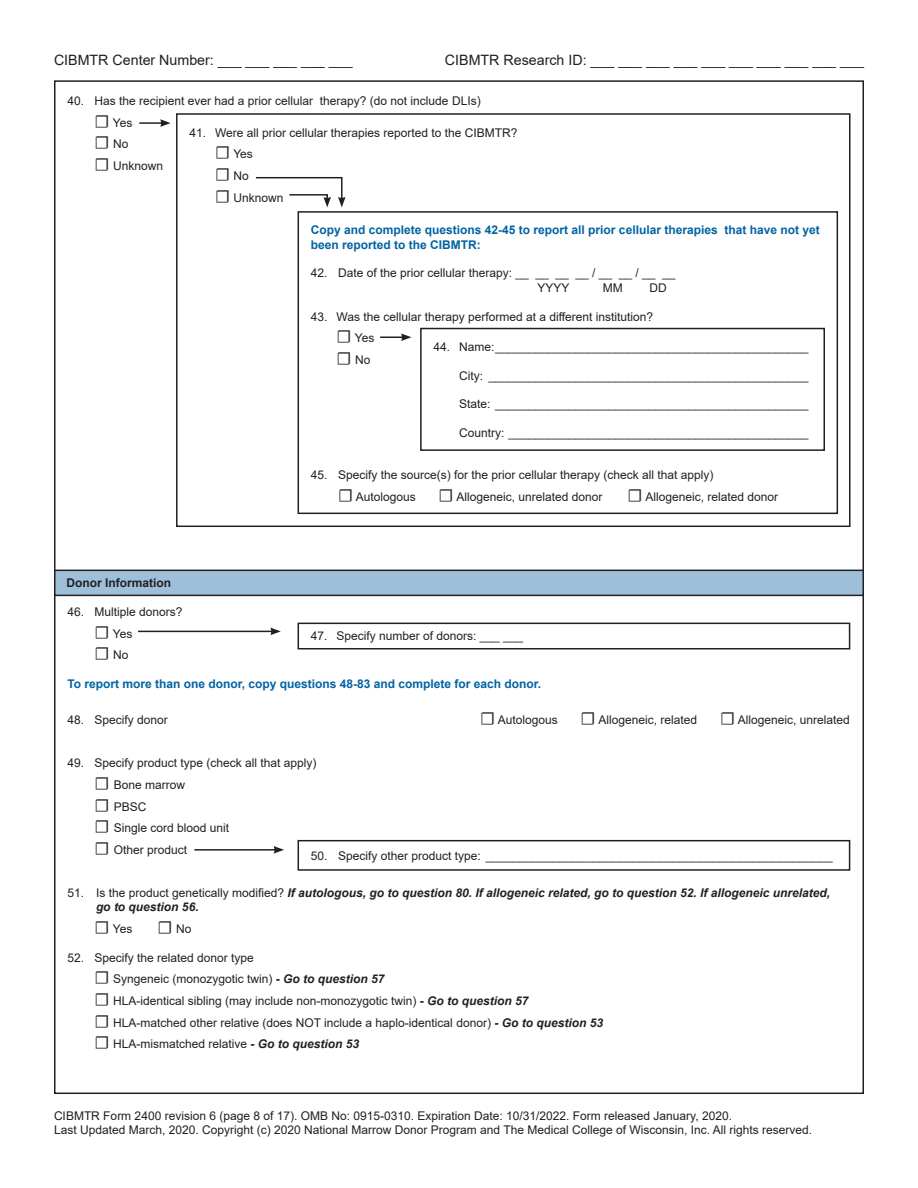
<style>
.page{position:relative;width:918px;height:1188px;background:#fff}
.page>*{position:absolute;margin:0;border:0;box-sizing:border-box;transform-origin:0 0}
.t1{font:14.25px "Arial";color:#231f20}
.t2{font:12px/21.6px "Arial";color:#231f20}
.t3{font:700 12px/14.4px "Arial";color:#0163a3}
.t4{font:italic 700 12px/14.4px "Arial";color:#231f20}
.t5{font:700 12px "Arial";color:#231f20}
.s1{font-family:"Minion Pro";font-size:18px}
.s2{font-weight:400;font-style:normal}
.s3{font-weight:700;font-style:italic}
</style>
<div class="page">
<hr style="left:138px;top:631px;width:135px;height:1px;background:#231f20">
<svg style="left:270px;top:628px;width:11px;height:7px"></svg>
<div style="left:55px;top:570px;width:808px;height:25px;background:#9ebfda"></div>
<div style="left:54px;top:570px;width:810px;height:26px;border:2px solid #231f20"></div>
<div style="left:298px;top:623px;width:552px;height:27px;border:2px solid #231f20"></div>
<hr style="left:139px;top:122px;width:23px;height:2px;background:#231f20">
<svg style="left:160px;top:119px;width:11px;height:8px"></svg>
<div style="left:176px;top:113px;width:674px;height:414px;border:2px solid #231f20"></div>
<div style="left:298px;top:211px;width:540px;height:303px;border:2px solid #231f20"></div>
<div style="left:420px;top:328px;width:405px;height:123px;border:2px solid #231f20"></div>
<hr style="left:380px;top:336px;width:23px;height:2px;background:#231f20">
<svg style="left:401px;top:333px;width:10px;height:8px"></svg>
<hr style="left:194px;top:849px;width:82px;height:2px;background:#231f20">
<svg style="left:274px;top:846px;width:10px;height:8px"></svg>
<div style="left:298px;top:840px;width:552px;height:31px;border:2px solid #231f20"></div>
<svg style="left:256px;top:177px;width:90px;height:30px"></svg>
<p class="t1" style="left:54px;top:50px;width:300px">CIBMTR Center Number: ___ ___ ___ ___ ___</p>
<p class="t1" style="left:445px;top:50px;width:421px">CIBMTR Research ID: ___ ___ ___ ___ ___ ___ ___ ___ ___ ___</p>
<p class="t2" style="left:94px;top:90px;width:388px;text-indent:-27px">40. Has the recipient ever had a prior cellular therapy? (do not include DLIs) <span class="s1">☐</span> Yes<br><span class="s1">☐</span> No<br><span class="s1">☐</span> Unknown</p>
<p class="t2" style="left:215px;top:122px;width:304px;text-indent:-26px">41. Were all prior cellular therapies reported to the CIBMTR? <span class="s1">☐</span> Yes<br><span class="s1">☐</span> No<br><span class="s1">☐</span> Unknown</p>
<p class="t3" style="left:311px;top:223px;width:510px">Copy and complete questions 42-45 to report all prior cellular therapies that have not yet been reported to the CIBMTR:</p>
<p class="t2" style="left:538px;top:266px;width:140px;line-height:14.4px;text-indent:-227px">42. Date of the prior cellular therapy: __ __ __ __ / __ __ / __ __<br>YYYY</p>
<p class="t2" style="left:603px;top:277px;width:21px">MM</p>
<p class="t2" style="left:649px;top:277px;width:19px">DD</p>
<p class="t2" style="left:337px;top:305px;width:318px;text-indent:-26px">43. Was the cellular therapy performed at a different institution? <span class="s1">☐</span> Yes<br><span class="s1">☐</span> No</p>
<p class="t2" style="left:434px;top:336px;width:377px">44. Name:_______________________________________________</p>
<p class="t2" style="left:459px;top:364px;width:351px">City: ________________________________________________</p>
<p class="t2" style="left:459px;top:393px;width:351px">State: _______________________________________________</p>
<p class="t2" style="left:459px;top:422px;width:351px">Country: _____________________________________________</p>
<p class="t5" style="left:67px;top:575px;width:106px">Donor Information</p>
<p class="t2" style="left:338px;top:464px;width:377px;text-indent:-27px">45. Specify the source(s) for the prior cellular therapy (check all that apply) <span class="s1">☐</span> Autologous</p>
<p class="t2" style="left:439px;top:485px;width:165px"><span class="s1">☐</span> Allogeneic, unrelated donor</p>
<p class="t2" style="left:628px;top:485px;width:152px"><span class="s1">☐</span> Allogeneic, related donor</p>
<p class="t2" style="left:94px;top:601px;width:90px;text-indent:-27px">46. Multiple donors? <span class="s1">☐</span> Yes<br><span class="s1">☐</span> No</p>
<p class="t3" style="left:67px;top:677px;width:475px">To report more than one donor, copy questions 48-83 and complete for each donor.</p>
<p class="t2" style="left:67px;top:709px;width:102px">48. Specify donor</p>
<p class="t2" style="left:480px;top:709px;width:79px"><span class="s1">☐</span> Autologous</p>
<p class="t2" style="left:581px;top:709px;width:118px"><span class="s1">☐</span> Allogeneic, related</p>
<p class="t2" style="left:720px;top:709px;width:131px"><span class="s1">☐</span> Allogeneic, unrelated</p>
<p class="t2" style="left:95px;top:752px;width:224px;text-indent:-27px">49. Specify product type (check all that apply) <span class="s1">☐</span> Bone marrow<br><span class="s1">☐</span> PBSC<br><span class="s1">☐</span> Single cord blood unit<br><span class="s1">☐</span> Other product</p>
<p class="t4" style="left:96px;top:886px;width:736px;text-indent:-29px"><span class="s2">51. Is the product genetically modified?</span> If autologous, go to question 80. If allogeneic related, go to question 52. If allogeneic unrelated, go to question 56.</p>
<p class="t2" style="left:95px;top:918px;width:39px"><span class="s1">☐</span> Yes</p>
<p class="t2" style="left:158px;top:918px;width:35px"><span class="s1">☐</span> No</p>
<p class="t2" style="left:94px;top:947px;width:510px;text-indent:-27px">52. Specify the related donor type<br><span class="s1">☐</span> Syngeneic (monozygotic twin) <span class="s3">- Go to question 57<br></span><span class="s1">☐</span> HLA-identical sibling (may include non-monozygotic twin) <span class="s3">- Go to question 57<br></span><span class="s1">☐</span> HLA-matched other relative (does NOT include a haplo-identical donor) <span class="s3">- Go to question 53 </span><span class="s1">☐</span> HLA-mismatched relative <span class="s3">- Go to question 53</span></p>
<p class="t2" style="left:311px;top:625px;width:214px">47. Specify number of donors: ___ ___</p>
<p class="t2" style="left:311px;top:845px;width:523px">50. Specify other product type: ____________________________________________________</p>
<p class="t2" style="left:54px;top:1108px;width:760px;line-height:14.4px">CIBMTR Form 2400 revision 6 (page 8 of 17). OMB No: 0915-0310. Expiration Date: 10/31/2022. Form released January, 2020.<br>Last Updated March, 2020. Copyright (c) 2020 National Marrow Donor Program and The Medical College of Wisconsin, Inc. All rights reserved.</p>
</div>
